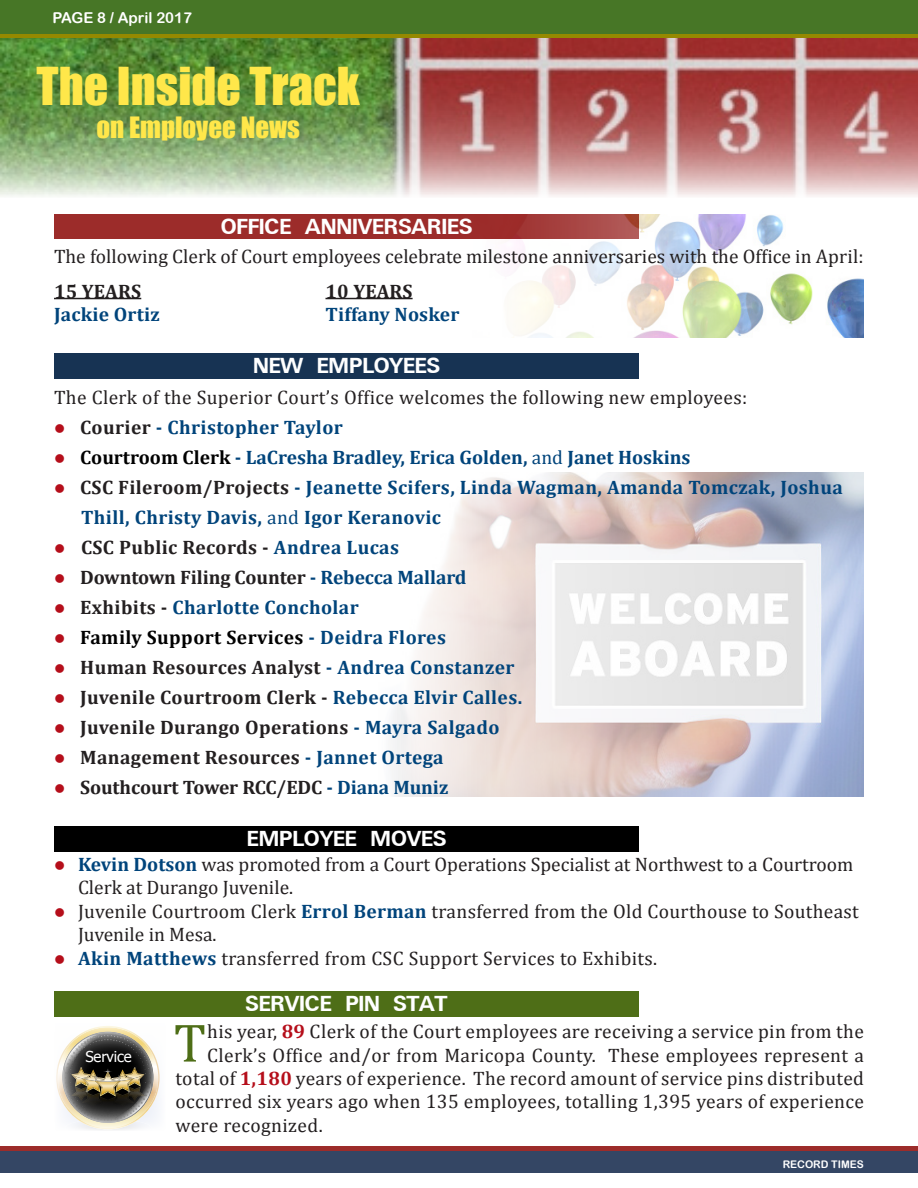
<style>
.page{position:relative;width:918px;height:1188px;background:#fff}
.page>*{position:absolute;margin:0;border:0;box-sizing:border-box;transform-origin:0 0}
.t1{font:54.6px "Cambria";color:#4e6e17}
.t2{font:48px "Impact";color:#ffe74a}
.t3{font:27px "Impact";color:#ffe74a}
.t4{font:700 22.5px "Universal";color:#fff}
.t5{font:19.5px/23.4px "Cambria";letter-spacing:.02em;color:#231f20}
.t6{font:700 19.5px "Cambria";letter-spacing:.02em;color:#231f20}
.t7{font:19.5px/23.4px "Cambria";color:#231f20}
.t8{font:700 19.5px/30px "Cambria";letter-spacing:.02em;color:#00447b}
.t9{font:700 19.5px "Cambria";letter-spacing:-.005em;color:#231f20}
.t10{font:700 19.5px "Cambria";color:#00447b}
.t11{font:700 19.5px "Cambria";letter-spacing:.02em;color:#000}
.t12{font:15px "Arial Rounded MT Bold";color:#fff}
.t13{font:15px "Tahoma";letter-spacing:-.01em;color:#fff}
.t14{font:10.5px "Arial Rounded MT Bold";color:#fff}
.s1{color:#b50e1a}
.s2{color:#231f20}
.s3{color:#000}
.s4{font-weight:400}
.s5{color:#00447b}
.s6{font-weight:700;color:#00447b}
.s7{font-weight:700;color:#b50e1a}
</style>
<div class="page">
<div style="left:54px;top:214px;width:585px;height:25px;background:#9c2c2a"></div>
<img style="left:0;top:38px;width:918px;height:159px">
<div style="left:0;top:0;width:918px;height:35px;background:#477626"></div>
<hr style="left:0;top:34px;width:918px;height:4px;background:#958900">
<div style="left:54px;top:991px;width:585px;height:26px;background:#4e6e17"></div>
<div style="left:0;top:1151px;width:918px;height:22px;background:#344664"></div>
<div style="left:0;top:1146px;width:918px;height:5px;background:#9c2c2a"></div>
<div style="left:54px;top:354px;width:585px;height:25px;background:#173353"></div>
<div style="left:54px;top:826px;width:585px;height:26px;background:#000"></div>
<img style="left:515px;top:214px;width:349px;height:124px">
<hr style="left:54px;top:298px;width:87px;height:1px;background:#231f20">
<hr style="left:326px;top:298px;width:87px;height:1px;background:#231f20">
<img style="left:393px;top:472px;width:471px;height:324px">
<svg style="left:56px;top:1026px;width:104px;height:104px"></svg>
<img style="left:95px;top:1097px;width:26px;height:18px">
<hr style="left:917px;top:0;width:1px;height:35px;background:#231f20">
<p class="t12" style="left:52px;top:9px;width:141px">PAGE 8 / April 2017</p>
<p class="t2" style="left:37px;top:49px;width:325px">The Inside Track</p>
<p class="t3" style="left:96px;top:106px;width:205px">on Employee News</p>
<p class="t4" style="left:221px;top:214px;width:253px">OFFICE ANNIVERSARIES</p>
<p class="t7" style="left:54px;top:245px;width:811px">The following Clerk of Court employees celebrate milestone anniversaries with the Office in April:</p>
<p class="t6" style="left:54px;top:277px;width:89px">15 YEARS</p>
<p class="t6" style="left:326px;top:277px;width:89px">10 YEARS</p>
<p class="t8" style="left:54px;top:299px;width:107px">Jackie Ortiz</p>
<p class="t8" style="left:325px;top:299px;width:135px">Tiffany Nosker</p>
<p class="t4" style="left:253px;top:354px;width:188px">NEW EMPLOYEES</p>
<p class="t5" style="left:54px;top:385px;width:695px">The Clerk of the Superior Court’s Office welcomes the following new employees:</p>
<p class="t8" style="left:54px;top:411px;width:290px"><span class="s1">●</span> <span class="s2">Courier</span> - Christopher Taylor</p>
<p class="t10" style="left:54px;top:443px;width:638px"><span class="s1">●</span> <span class="s3">Courtroom Clerk</span> - LaCresha Bradley, Erica Golden, <span class="s4">and</span> Janet Hoskins</p>
<p class="t8" style="left:81px;top:471px;width:763px;text-indent:-27px"><span class="s1">●</span> <span class="s2">CSC Fileroom/Projects</span> - Jeanette Scifers, Linda Wagman, Amanda Tomczak, Joshua<br>Thill, Christy Davis, <span class="s4">and</span> Igor Keranovic</p>
<p class="t6" style="left:54px;top:533px;width:347px"><span class="s1">●</span> CSC Public Records - <span class="s5">Andrea Lucas</span></p>
<p class="t9" style="left:54px;top:563px;width:414px"><span class="s1">●</span> Downtown Filing Counter <span class="s5">- Rebecca Mallard</span></p>
<p class="t8" style="left:54px;top:591px;width:306px"><span class="s1">●</span> <span class="s2">Exhibits -</span> Charlotte Concholar</p>
<p class="t11" style="left:54px;top:623px;width:393px"><span class="s1">●</span> Family Support Services <span class="s5">- Deidra Flores</span></p>
<p class="t6" style="left:54px;top:653px;width:462px"><span class="s1">●</span> Human Resources Analyst <span class="s5">- Andrea Constanzer</span></p>
<p class="t6" style="left:54px;top:683px;width:470px"><span class="s1">●</span> Juvenile Courtroom Clerk - <span class="s5">Rebecca Elvir Calles.</span></p>
<p class="t6" style="left:54px;top:713px;width:447px"><span class="s1">●</span> Juvenile Durango Operations <span class="s5">- Mayra Salgado</span></p>
<p class="t6" style="left:54px;top:743px;width:391px"><span class="s1">●</span> Management Resources <span class="s5">- Jannet Ortega</span></p>
<p class="t9" style="left:54px;top:773px;width:396px"><span class="s1">●</span> Southcourt Tower RCC/EDC <span class="s5">- Diana Muniz</span></p>
<p class="t4" style="left:247px;top:826px;width:201px">EMPLOYEE MOVES</p>
<p class="t7" style="left:78px;top:853px;width:777px;text-indent:-24px"><span class="s1">●</span> <span class="s6">Kevin Dotson</span> was promoted from a Court Operations Specialist at Northwest to a Courtroom<br>Clerk at Durango Juvenile.</p>
<p class="t5" style="left:78px;top:899px;width:782px;text-indent:-24px"><span class="s1">●</span> Juvenile Courtroom Clerk <span class="s6">Errol Berman</span> transferred from the Old Courthouse to Southeast<br>Juvenile in Mesa.</p>
<p class="t5" style="left:54px;top:946px;width:605px"><span class="s1">●</span> <span class="s6">Akin Matthews</span> transferred from CSC Support Services to Exhibits.</p>
<p class="t13" style="left:85px;top:1047px;width:48px">Service</p>
<p class="t4" style="left:246px;top:991px;width:203px">SERVICE PIN STAT</p>
<p class="t1" style="left:174px;top:1011px;width:34px">T</p>
<p class="t5" style="left:207px;top:1020px;width:658px">his year, <span class="s7">89</span> Clerk of the Court employees are receiving a service pin from the</p>
<p class="t5" style="left:207px;top:1043px;width:658px">Clerk’s Office and/or from Maricopa County. These employees represent a</p>
<p class="t5" style="left:176px;top:1067px;width:690px">total of <span class="s7">1,180</span> years of experience. The record amount of service pins distributed</p>
<p class="t5" style="left:176px;top:1090px;width:690px">occurred six years ago when 135 employees, totalling 1,395 years of experience</p>
<p class="t5" style="left:176px;top:1113px;width:149px">were recognized.</p>
<p class="t14" style="left:783px;top:1158px;width:83px">RECORD TIMES</p>
</div>
